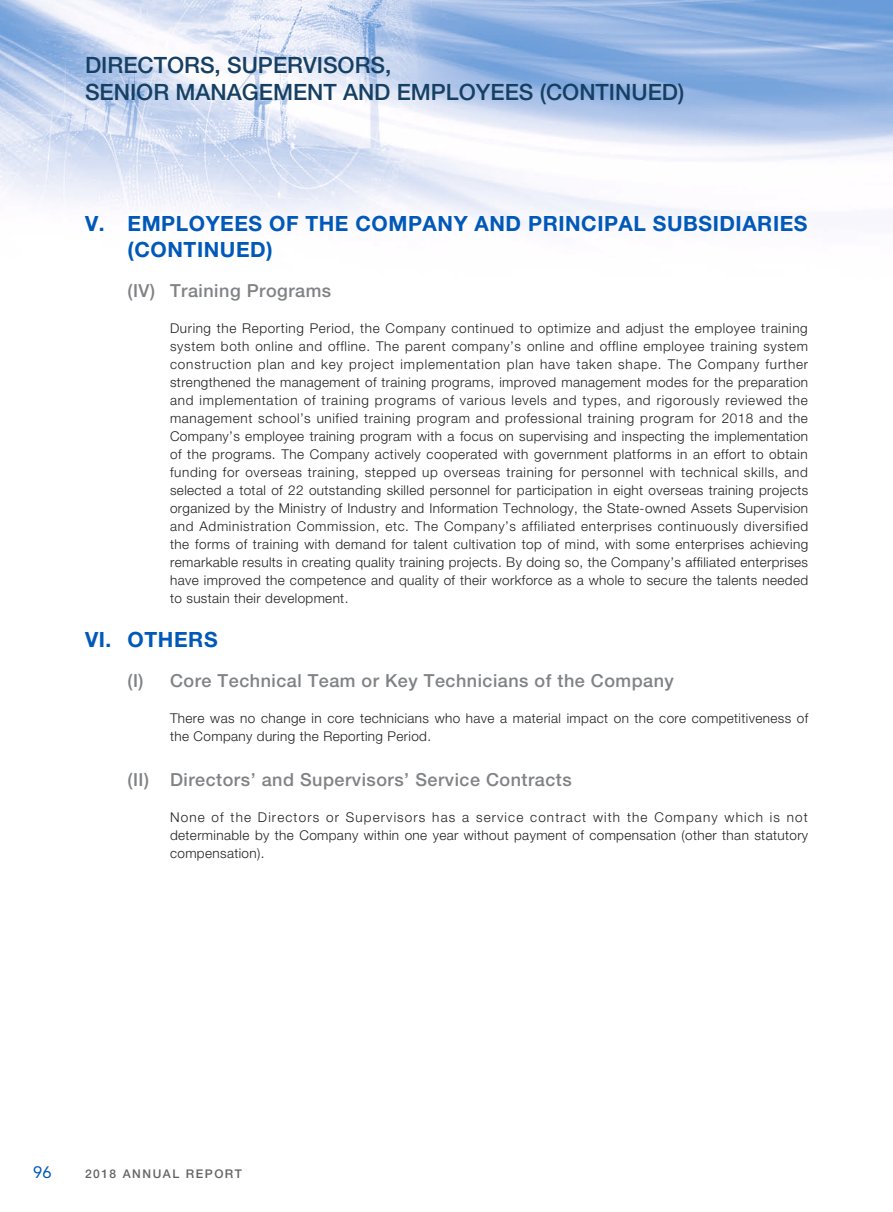
<style>
.page{position:relative;width:893px;height:1212px;background:#fff}
.page>*{position:absolute;margin:0;border:0;box-sizing:border-box;transform-origin:0 0}
.t1{font:500 22.5px/27px "Helvetica Neue LT Std";color:#164063}
.t2{font:700 21px/25.5px "Helvetica Neue LT Std";letter-spacing:.025em;color:#0058b8}
.t3{font:500 18px "Helvetica Neue LT Std";letter-spacing:.03em;color:#808285}
.t4{font:16.5px "Avenir LT Std";color:#0058b8}
.t5{font:300 13.5px/18px "Helvetica Neue LT Std";letter-spacing:.03em;color:#231f20;text-align:justify}
.t6{font:500 12px "Helvetica Neue LT Std";letter-spacing:.13em;color:#636366}
</style>
<div class="page">
<img style="left:0;top:0;width:893px;height:229px">
<h1 class="t1" style="left:85px;top:52px;width:601px">DIRECTORS, SUPERVISORS,<br>SENIOR MANAGEMENT AND EMPLOYEES (CONTINUED)</h1>
<h2 class="t2" style="left:128px;top:211px;width:681px;text-indent:-43px">V. EMPLOYEES OF THE COMPANY AND PRINCIPAL SUBSIDIARIES (CONTINUED)</h2>
<h3 class="t3" style="left:128px;top:280px;width:205px">(IV) Training Programs</h3>
<p class="t5" style="left:170px;top:319px;width:640px">During the Reporting Period, the Company continued to optimize and adjust the employee training system both online and offline. The parent company’s online and offline employee training system construction plan and key project implementation plan have taken shape. The Company further strengthened the management of training programs, improved management modes for the preparation and implementation of training programs of various levels and types, and rigorously reviewed the management school’s unified training program and professional training program for 2018 and the Company’s employee training program with a focus on supervising and inspecting the implementation of the programs. The Company actively cooperated with government platforms in an effort to obtain funding for overseas training, stepped up overseas training for personnel with technical skills, and selected a total of 22 outstanding skilled personnel for participation in eight overseas training projects organized by the Ministry of Industry and Information Technology, the State-owned Assets Supervision and Administration Commission, etc. The Company’s affiliated enterprises continuously diversified the forms of training with demand for talent cultivation top of mind, with some enterprises achieving remarkable results in creating quality training projects. By doing so, the Company’s affiliated enterprises have improved the competence and quality of their workforce as a whole to secure the talents needed to sustain their development.</p>
<h2 class="t2" style="left:85px;top:626px;width:134px">VI. OTHERS</h2>
<h3 class="t3" style="left:128px;top:670px;width:548px">(I) Core Technical Team or Key Technicians of the Company</h3>
<p class="t5" style="left:170px;top:709px;width:640px">There was no change in core technicians who have a material impact on the core competitiveness of the Company during the Reporting Period.</p>
<h3 class="t3" style="left:128px;top:769px;width:446px">(II) Directors’ and Supervisors’ Service Contracts</h3>
<p class="t5" style="left:170px;top:808px;width:640px">None of the Directors or Supervisors has a service contract with the Company which is not determinable by the Company within one year without payment of compensation (other than statutory compensation).</p>
<p class="t4" style="left:33px;top:1163px;width:20px">96</p>
<p class="t6" style="left:85px;top:1166px;width:159px">2018 ANNUAL REPORT</p>
</div>
